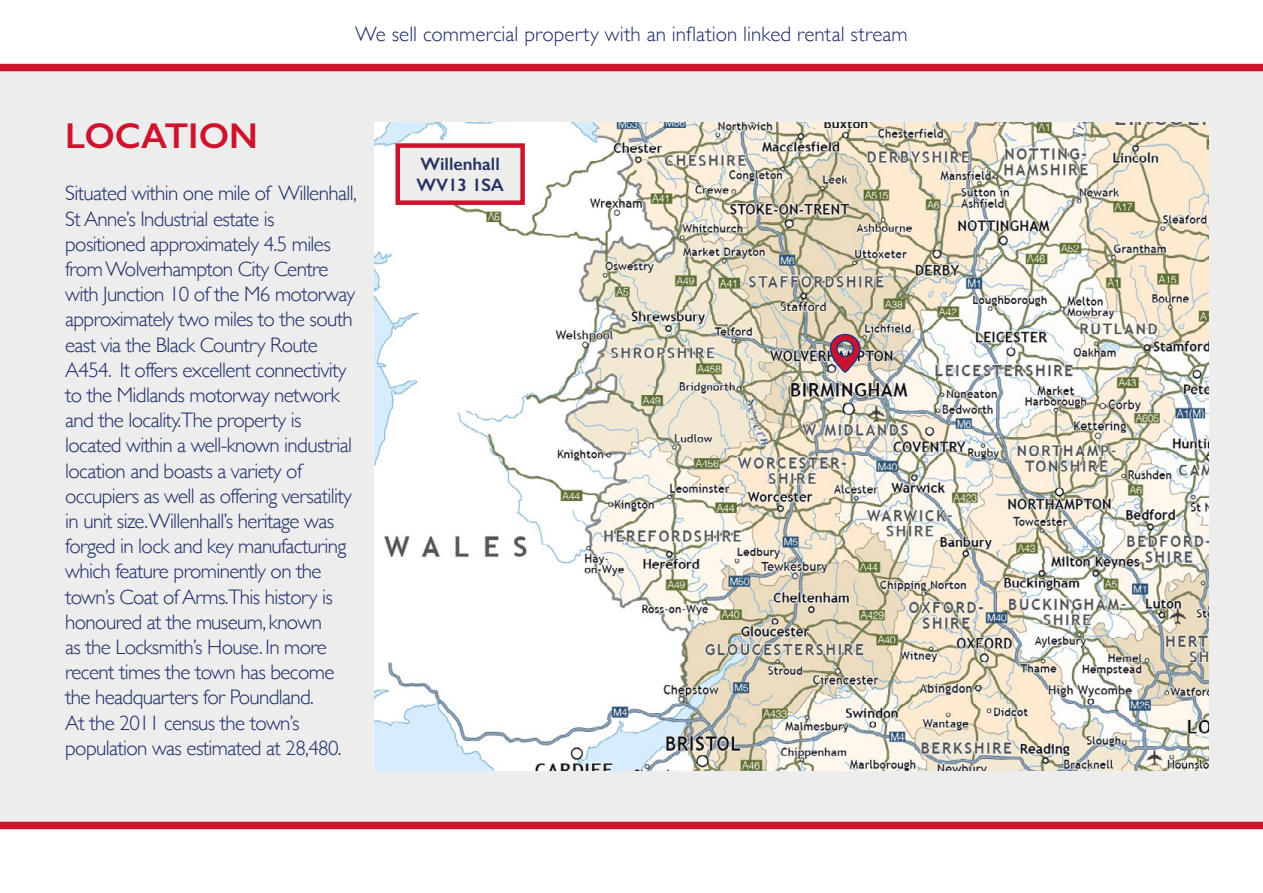
<style>
.page{position:relative;width:1263px;height:893px;background:#fff}
.page>*{position:absolute;margin:0;border:0;box-sizing:border-box;transform-origin:0 0}
.t1{font:600 36px "Gill Sans";color:#ce132d}
.t2{font:300 21px/25.2px "Gill Sans";letter-spacing:-.03em;color:#1a2b66}
.t3{font:300 21px "Gill Sans";letter-spacing:.005em;color:#1a2b66}
.t4{font:600 18px/21.6px "Gill Sans";color:#253161}
</style>
<div class="page">
<div style="left:0;top:64px;width:1263px;height:765px;background:#ededed"></div>
<img style="left:374px;top:122px;width:835px;height:649px">
<svg style="left:829px;top:333px;width:32px;height:41px"></svg>
<div style="left:395px;top:143px;width:130px;height:62px;background:#ededed;border:4px solid #ce132d"></div>
<p class="t3" style="left:355px;top:18px;width:554px">We sell commercial property with an inflation linked rental stream</p>
<h1 class="t1" style="left:65px;top:114px;width:194px">LOCATION</h1>
<p class="t2" style="left:65px;top:180px;width:293px">Situated within one mile of Willenhall, St Anne’s Industrial estate is positioned approximately 4.5 miles from Wolverhampton City Centre with Junction 10 of the M6 motorway approximately two miles to the south east via the Black Country Route A454. It offers excellent connectivity to the Midlands motorway network and the locality.The property is located within a well-known industrial location and boasts a variety of occupiers as well as offering versatility in unit size.Willenhall’s heritage was forged in lock and key manufacturing which feature prominently on the town’s Coat of Arms.This history is honoured at the museum, known<br>as the Locksmith’s House. In more recent times the town has become the headquarters for Poundland.<br>At the 2011 census the town’s population was estimated at 28,480.</p>
<p class="t4" style="left:416px;top:153px;width:89px">Willenhall<br>WV13 1SA</p>
</div>
